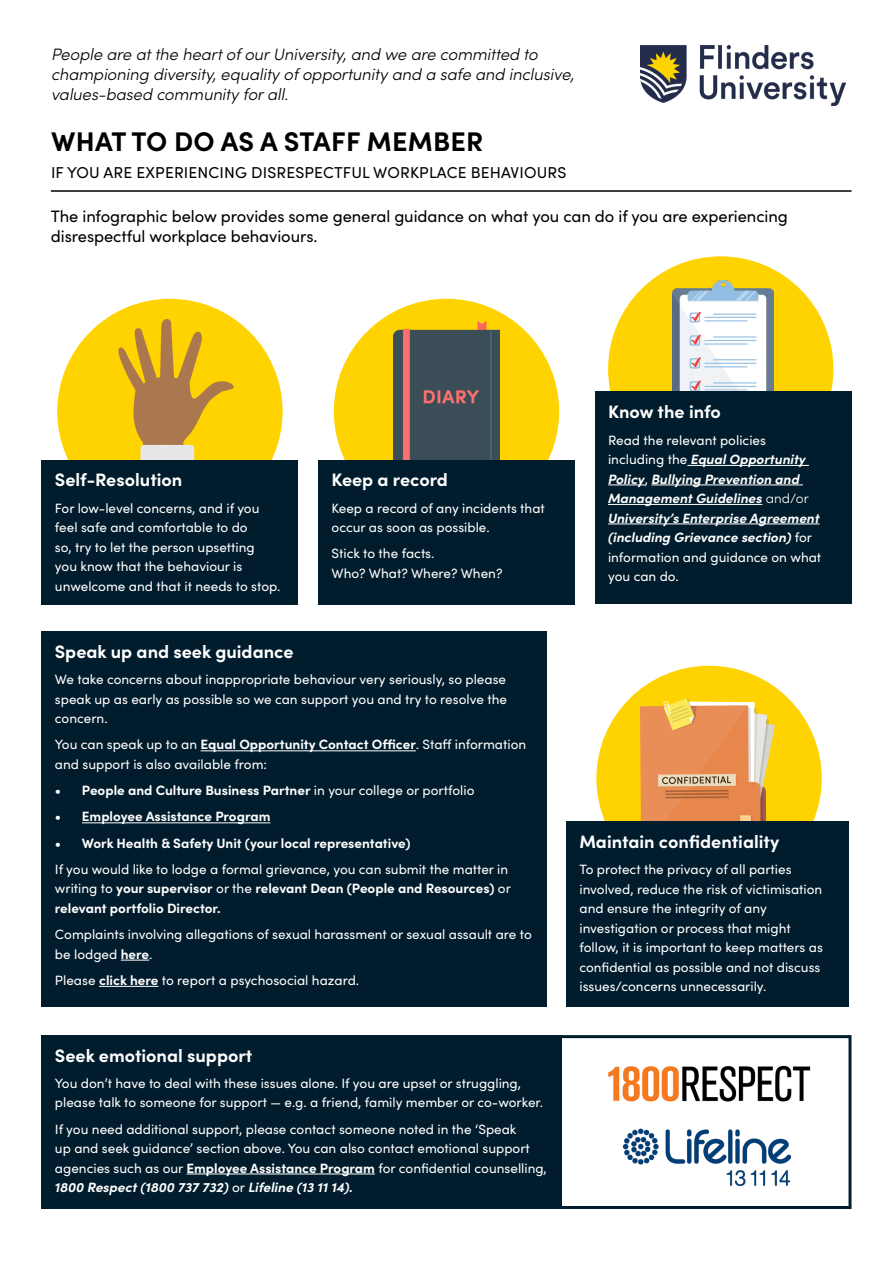
<style>
.page{position:relative;width:893px;height:1263px;background:#fff}
.page>*{position:absolute;margin:0;border:0;box-sizing:border-box;transform-origin:0 0}
.t1{font:700 27px "Sofia Pro";letter-spacing:.01em;color:#000}
.t2{font:700 18px "Sofia Pro";color:#fff}
.t3{font:italic 300 16.5px/19.8px "Sofia Pro";letter-spacing:-.005em;color:#000}
.t4{font:16.5px/19.8px "Sofia Pro";letter-spacing:-.005em;color:#000}
.t5{font:15.75px "Sofia Pro";letter-spacing:.01em;color:#000}
.t6{font:13.5px/19.5px "Sofia Pro";color:#fff}
.t7{font:italic 700 13.5px/19.5px "Sofia Pro";color:#fff}
.t8{font:700 13.5px "Sofia Pro";color:#fff}
.s1{font-weight:700}
.s2{font-weight:400}
.s3{font-weight:700;font-style:italic}
.s4{font-weight:400;font-style:normal}
.s5{font-weight:300;font-style:normal}
</style>
<div class="page">
<div style="left:596px;top:666px;width:226px;height:225px;background:#ffd300;border-radius:50%"></div>
<img style="left:640px;top:698px;width:134px;height:124px">
<div style="left:57px;top:299px;width:226px;height:225px;background:#ffd300;border-radius:50%"></div>
<div style="left:334px;top:299px;width:225px;height:225px;background:#ffd300;border-radius:50%"></div>
<div style="left:608px;top:256px;width:225px;height:226px;background:#ffd300;border-radius:50%"></div>
<img style="left:119px;top:319px;width:114px;height:141px">
<img style="left:394px;top:322px;width:105px;height:138px">
<img style="left:673px;top:281px;width:100px;height:111px">
<hr style="left:51px;top:190px;width:800px;height:2px;background:#000">
<div style="left:41px;top:460px;width:257px;height:144px;background:#011c2c"></div>
<div style="left:318px;top:460px;width:257px;height:144px;background:#011c2c"></div>
<div style="left:595px;top:392px;width:256px;height:212px;background:#011c2c"></div>
<hr style="left:687px;top:465px;width:122px;height:1px;background:#fff">
<hr style="left:608px;top:485px;width:37px;height:1px;background:#fff">
<hr style="left:651px;top:485px;width:152px;height:1px;background:#fff">
<hr style="left:608px;top:504px;width:154px;height:1px;background:#fff">
<hr style="left:608px;top:524px;width:212px;height:1px;background:#fff">
<div style="left:566px;top:822px;width:282px;height:185px;background:#011c2c"></div>
<div style="left:41px;top:631px;width:506px;height:376px;background:#011c2c"></div>
<hr style="left:201px;top:750px;width:215px;height:1px;background:#fff">
<hr style="left:82px;top:822px;width:188px;height:1px;background:#fff">
<svg style="left:121px;top:960px;width:28px;height:1px"></svg>
<hr style="left:99px;top:986px;width:59px;height:1px;background:#fff">
<div style="left:534px;top:1035px;width:317px;height:174px;background:#fff;border:3px solid #011c2c"></div>
<div style="left:41px;top:1035px;width:520px;height:174px;background:#011c2c"></div>
<hr style="left:187px;top:1173px;width:188px;height:1px;background:#fff">
<img style="left:608px;top:1065px;width:203px;height:37px">
<img style="left:624px;top:1128px;width:167px;height:59px">
<img style="left:640px;top:45px;width:205px;height:60px">
<p class="t3" style="left:52px;top:44px;width:525px">People are at the heart of our University, and we are committed to championing diversity, equality of opportunity and a safe and inclusive, values-based community for all.</p>
<h1 class="t1" style="left:51px;top:121px;width:434px">WHAT TO DO AS A STAFF MEMBER</h1>
<p class="t5" style="left:51px;top:161px;width:517px">IF YOU ARE EXPERIENCING DISRESPECTFUL WORKPLACE BEHAVIOURS</p>
<p class="t4" style="left:51px;top:205px;width:738px">The infographic below provides some general guidance on what you can do if you are experiencing disrespectful workplace behaviours.</p>
<h2 class="t2" style="left:55px;top:466px;width:129px">Self-Resolution</h2>
<p class="t6" style="left:55px;top:497px;width:227px">For low-level concerns, and if you feel safe and comfortable to do<br>so, try to let the person upsetting<br>you know that the behaviour is unwelcome and that it needs to stop.</p>
<h2 class="t2" style="left:332px;top:466px;width:118px">Keep a record</h2>
<p class="t6" style="left:332px;top:497px;width:215px">Keep a record of any incidents that occur as soon as possible.</p>
<p class="t6" style="left:332px;top:543px;width:173px">Stick to the facts.<br>Who? What? Where? When?</p>
<h2 class="t2" style="left:55px;top:638px;width:240px">Speak up and seek guidance</h2>
<p class="t6" style="left:55px;top:669px;width:454px;text-align:justify">We take concerns about inappropriate behaviour very seriously, so please speak up as early as possible so we can support you and try to resolve the concern.</p>
<p class="t6" style="left:55px;top:734px;width:473px">You can speak up to an <span class="s1">Equal Opportunity Contact Officer</span>. Staff information and support is also available from:</p>
<p class="t8" style="left:55px;top:780px;width:421px">• People and Culture Business Partner <span class="s2">in your college or portfolio</span></p>
<p class="t8" style="left:55px;top:806px;width:217px">• Employee Assistance Program</p>
<p class="t8" style="left:55px;top:832px;width:357px">• Work Health &amp; Safety Unit (your local representative)</p>
<p class="t6" style="left:55px;top:859px;width:457px">If you would like to lodge a formal grievance, you can submit the matter in writing to <span class="s1">your supervisor</span> or the <span class="s1">relevant Dean (People and Resources)</span> or <span class="s1">relevant portfolio Director.</span></p>
<p class="t6" style="left:55px;top:924px;width:478px">Complaints involving allegations of sexual harassment or sexual assault are to be lodged <span class="s1">here</span>.</p>
<p class="t6" style="left:55px;top:970px;width:306px">Please <span class="s1">click here</span> to report a psychosocial hazard.</p>
<h2 class="t2" style="left:55px;top:1041px;width:199px">Seek emotional support</h2>
<p class="t6" style="left:55px;top:1073px;width:490px">You don’t have to deal with these issues alone. If you are upset or struggling, please talk to someone for support — e.g. a friend, family member or co-worker.</p>
<p class="t6" style="left:55px;top:1118px;width:493px">If you need additional support, please contact someone noted in the ‘Speak<br>up and seek guidance’ section above. You can also contact emotional support agencies such as our <span class="s1">Employee Assistance Program</span> for confidential counselling, <span class="s3">1800 Respect (1800 737 732)</span> or <span class="s3">Lifeline (13 11 14).</span></p>
<h2 class="t2" style="left:608px;top:398px;width:114px">Know the info</h2>
<p class="t7" style="left:608px;top:429px;width:215px"><span class="s4">Read the relevant policies including the</span> Equal Opportunity<br>Policy<span class="s4">,</span> Bullying Prevention and<br>Management Guidelines <span class="s5">and/or<br></span>University’s Enterprise Agreement (including Grievance section) <span class="s4">for information and guidance on what you can do.</span></p>
<h2 class="t2" style="left:579px;top:828px;width:201px">Maintain confidentiality</h2>
<p class="t6" style="left:579px;top:859px;width:245px">To protect the privacy of all parties involved, reduce the risk of victimisation and ensure the integrity of any investigation or process that might follow, it is important to keep matters as confidential as possible and not discuss issues/concerns unnecessarily.</p>
</div>
